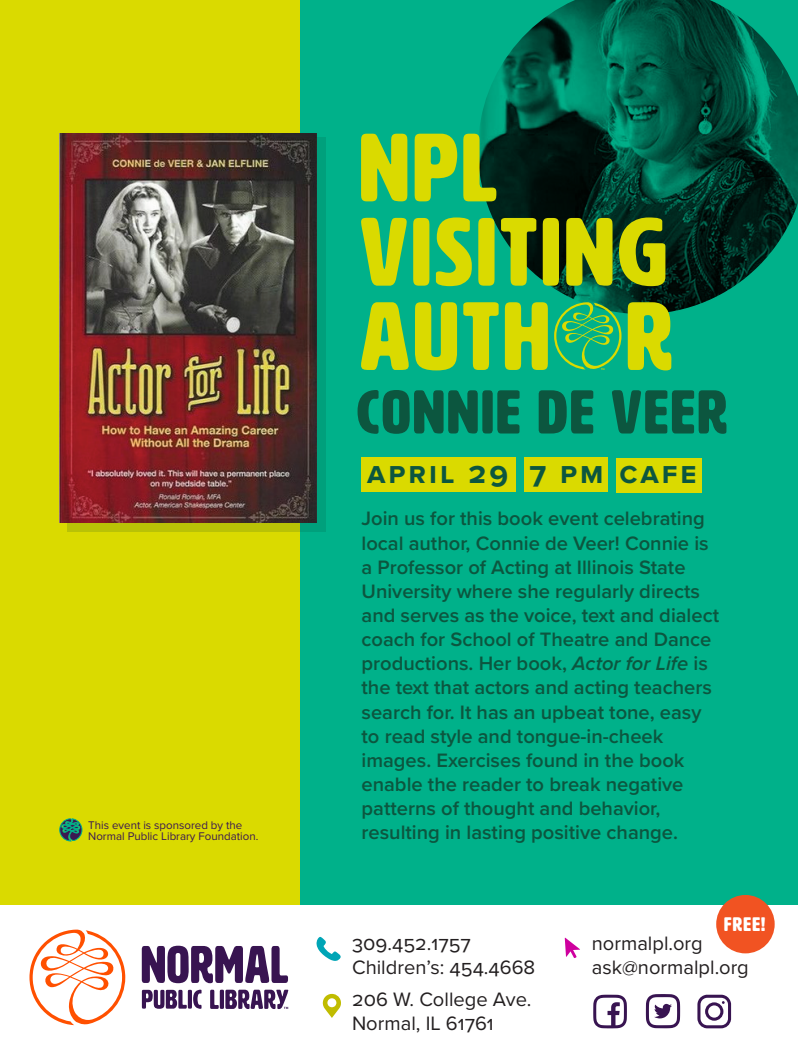
<style>
.page{position:relative;width:798px;height:1059px;background:#fff}
.page>*{position:absolute;margin:0;border:0;box-sizing:border-box;transform-origin:0 0}
.t1{font:60.88px "HWT Artz";letter-spacing:.04em;color:#0c563f}
.t2{font:700 30.75px "Proxima Nova";letter-spacing:.095em;color:#0c563f}
.t3{font:600 20.12px/24.1px "Proxima Nova";color:#0c563f}
.t4{font:20.12px/24.1px "Proxima Nova";color:#231f20}
.t5{font:19.25px "HWT Artz";color:#fff}
.t6{font:11.5px/11.5px "Proxima Nova";color:#3b1851}
.s1{font-style:italic}
</style>
<div class="page">
<div style="left:296px;top:0;width:501px;height:904px;background:#00b18a"></div>
<img style="left:477px;top:0;width:320px;height:314px">
<div style="left:0;top:0;width:299px;height:904px;background:#dada00"></div>
<svg style="left:361px;top:134px;width:46px;height:67px"></svg>
<svg style="left:414px;top:134px;width:43px;height:67px"></svg>
<svg style="left:463px;top:134px;width:33px;height:67px;background:#7f9c16"></svg>
<svg style="left:361px;top:218px;width:45px;height:68px"></svg>
<svg style="left:413px;top:218px;width:16px;height:68px"></svg>
<svg style="left:435px;top:217px;width:36px;height:69px"></svg>
<svg style="left:478px;top:218px;width:16px;height:68px"></svg>
<svg style="left:501px;top:218px;width:35px;height:68px"></svg>
<svg style="left:542px;top:218px;width:16px;height:68px"></svg>
<svg style="left:566px;top:218px;width:46px;height:68px;background:#b1be0a"></svg>
<svg style="left:618px;top:217px;width:47px;height:69px;background:#8e9e0c"></svg>
<svg style="left:361px;top:302px;width:47px;height:68px"></svg>
<svg style="left:415px;top:302px;width:42px;height:68px"></svg>
<svg style="left:463px;top:302px;width:35px;height:68px"></svg>
<svg style="left:504px;top:302px;width:43px;height:68px"></svg>
<svg style="left:627px;top:302px;width:44px;height:68px"></svg>
<svg style="left:554px;top:302px;width:67px;height:68px"></svg>
<div style="left:361px;top:458px;width:154px;height:34px;background:#dada00"></div>
<div style="left:524px;top:458px;width:83px;height:34px;background:#dada00"></div>
<div style="left:615px;top:458px;width:86px;height:34px;background:#dada00"></div>
<svg style="left:60px;top:819px;width:22px;height:22px"></svg>
<svg style="left:67px;top:137px;width:259px;height:395px;background:#429f4d"></svg>
<img style="left:60px;top:134px;width:256px;height:388px">
<svg style="left:316px;top:937px;width:24px;height:24px"></svg>
<svg style="left:564px;top:938px;width:15px;height:20px"></svg>
<svg style="left:322px;top:993px;width:19px;height:25px"></svg>
<svg style="left:697px;top:995px;width:33px;height:33px"></svg>
<svg style="left:593px;top:995px;width:33px;height:33px"></svg>
<svg style="left:645px;top:994px;width:34px;height:34px"></svg>
<svg style="left:142px;top:946px;width:146px;height:37px"></svg>
<svg style="left:210px;top:990px;width:78px;height:19px"></svg>
<svg style="left:142px;top:990px;width:59px;height:19px"></svg>
<svg style="left:29px;top:929px;width:96px;height:96px"></svg>
<div style="left:715px;top:895px;width:59px;height:58px;background:#f15322;border-radius:50%"></div>
<p class="t6" style="left:88px;top:818px;width:171px">This event is sponsored by the<br>Normal Public Library Foundation.</p>
<h1 class="t1" style="left:357px;top:380px;width:371px">CONNIE DE VEER</h1>
<h2 class="t2" style="left:367px;top:450px;width:330px">APRIL 29 7 PM CAFE</h2>
<p class="t3" style="left:361px;top:506px;width:359px">Join us for this book event celebrating local author, Connie de Veer! Connie is a Professor of Acting at Illinois State University where she regularly directs and serves as the voice, text and dialect coach for School of Theatre and Dance productions. Her book, <span class="s1">Actor for Life</span> is the text that actors and acting teachers search for. It has an upbeat tone, easy to read style and tongue-in-cheek images. Exercises found in the book enable the reader to break negative patterns of thought and behavior, resulting in lasting positive change.</p>
<p class="t5" style="left:724px;top:914px;width:43px">FREE!</p>
<p class="t4" style="left:352px;top:930px;width:185px">309.452.1757<br>Children’s: 454.4668</p>
<p class="t4" style="left:591px;top:930px;width:158px">normalpl.org ask@normalpl.org</p>
<p class="t4" style="left:352px;top:986px;width:181px">206 W. College Ave.<br>Normal, IL 61761</p>
</div>
